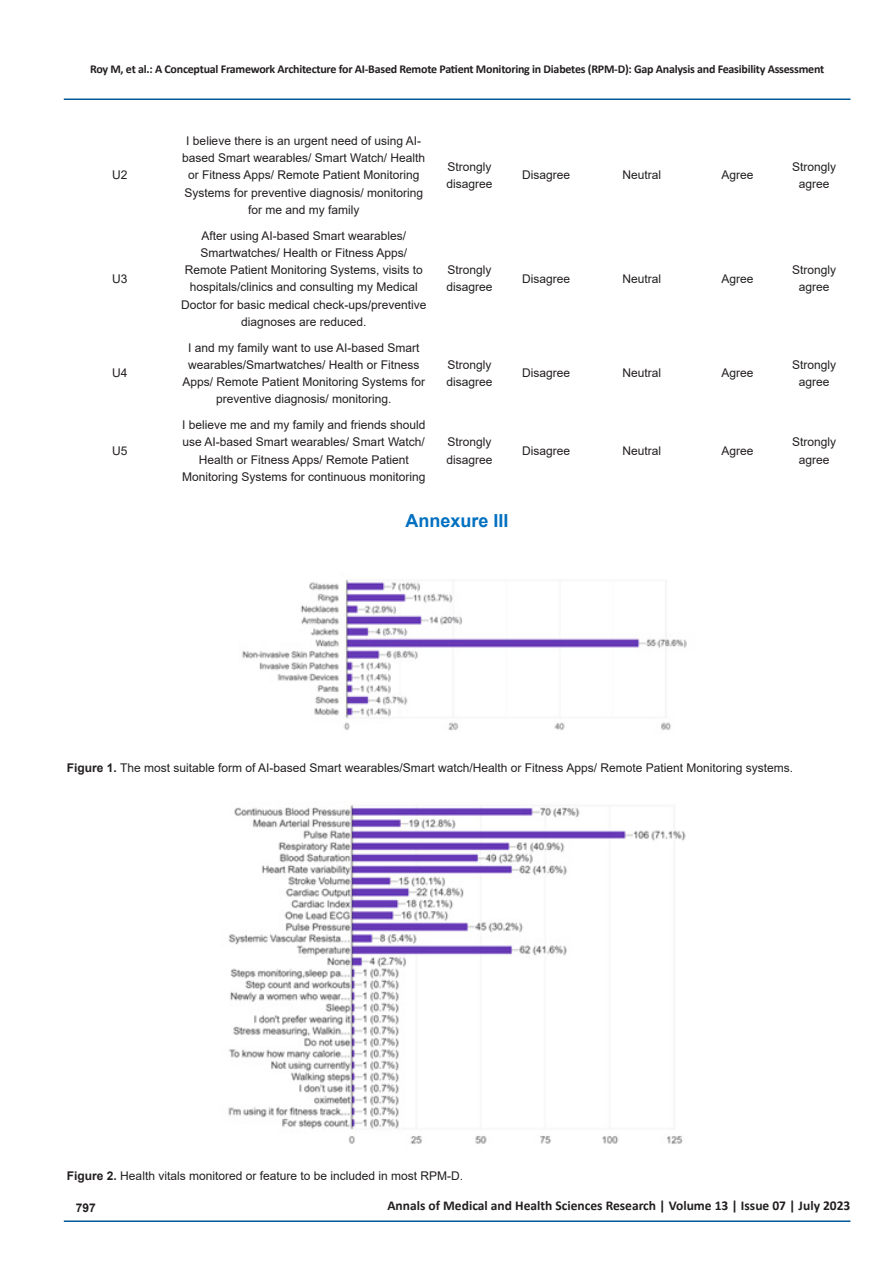
<style>
.page{position:relative;width:893px;height:1263px;background:#fff}
.page>*{position:absolute;margin:0;border:0;box-sizing:border-box;transform-origin:0 0}
.Heading_1{font:700 18px "Arial";color:#0070c0}
.t1{font:700 13.5px "Calibri";color:#231f20}
.No_Spacing{font:12px/17.2px "Arial";color:#231f20;text-align:center}
.t2{font:700 12px "Calibri";letter-spacing:-.02em;color:#231f20}
.t3{font:700 12px "Arial";color:#231f20}
.s1{font-weight:700}
</style>
<div class="page">
<hr style="left:64px;top:1220px;width:786px;height:2px;background:#005996">
<hr style="left:64px;top:99px;width:786px;height:1px;background:#005996">
<img style="left:242px;top:580px;width:445px;height:150px">
<img style="left:228px;top:805px;width:458px;height:339px">
<p class="t2" style="left:90px;top:60px;width:736px">Roy M, et al.: A Conceptual Framework Architecture for AI-Based Remote Patient Monitoring in Diabetes (RPM-D): Gap Analysis and Feasibility Assessment</p>
<p class="No_Spacing" style="left:112px;top:166px;width:17px">U2</p>
<p class="No_Spacing" style="left:112px;top:270px;width:17px">U3</p>
<p class="No_Spacing" style="left:112px;top:364px;width:17px">U4</p>
<p class="No_Spacing" style="left:112px;top:442px;width:17px">U5</p>
<p class="No_Spacing" style="left:182px;top:132px;width:244px">I believe there is an urgent need of using AI&shy;based Smart wearables/ Smart Watch/ Health or Fitness Apps/ Remote Patient Monitoring Systems for preventive diagnosis/ monitoring for me and my family</p>
<p class="No_Spacing" style="left:181px;top:227px;width:247px">After using AI-based Smart wearables/ Smartwatches/ Health or Fitness Apps/ Remote Patient Monitoring Systems, visits to hospitals/clinics and consulting my Medical Doctor for basic medical check-ups/preventive diagnoses are reduced.</p>
<p class="No_Spacing" style="left:182px;top:339px;width:244px">I and my family want to use AI-based Smart wearables/Smartwatches/ Health or Fitness Apps/ Remote Patient Monitoring Systems for preventive diagnosis/ monitoring.</p>
<p class="No_Spacing" style="left:182px;top:416px;width:245px">I believe me and my family and friends should use AI-based Smart wearables/ Smart Watch/ Health or Fitness Apps/ Remote Patient Monitoring Systems for continuous monitoring</p>
<p class="No_Spacing" style="left:447px;top:158px;width:48px;text-align:left">Strongly disagree</p>
<p class="No_Spacing" style="left:522px;top:166px;width:50px">Disagree</p>
<p class="No_Spacing" style="left:622px;top:166px;width:40px">Neutral</p>
<p class="No_Spacing" style="left:721px;top:166px;width:34px">Agree</p>
<p class="No_Spacing" style="left:792px;top:158px;width:46px">Strongly agree</p>
<p class="No_Spacing" style="left:447px;top:261px;width:48px;text-align:left">Strongly disagree</p>
<p class="No_Spacing" style="left:522px;top:270px;width:50px">Disagree</p>
<p class="No_Spacing" style="left:622px;top:270px;width:40px">Neutral</p>
<p class="No_Spacing" style="left:721px;top:270px;width:34px">Agree</p>
<p class="No_Spacing" style="left:792px;top:261px;width:46px">Strongly agree</p>
<p class="No_Spacing" style="left:447px;top:356px;width:48px;text-align:left">Strongly disagree</p>
<p class="No_Spacing" style="left:522px;top:364px;width:50px">Disagree</p>
<p class="No_Spacing" style="left:622px;top:364px;width:40px">Neutral</p>
<p class="No_Spacing" style="left:721px;top:364px;width:34px">Agree</p>
<p class="No_Spacing" style="left:792px;top:356px;width:46px">Strongly agree</p>
<p class="No_Spacing" style="left:447px;top:433px;width:48px;text-align:left">Strongly disagree</p>
<p class="No_Spacing" style="left:522px;top:442px;width:50px">Disagree</p>
<p class="No_Spacing" style="left:622px;top:442px;width:40px">Neutral</p>
<p class="No_Spacing" style="left:721px;top:442px;width:34px">Agree</p>
<p class="No_Spacing" style="left:792px;top:433px;width:46px">Strongly agree</p>
<p class="Heading_1" style="left:406px;top:508px;width:105px">Annexure III</p>
<p class="No_Spacing" style="left:67px;top:759px;width:728px"><span class="s1">Figure 1.</span> The most suitable form of AI-based Smart wearables/Smart watch/Health or Fitness Apps/ Remote Patient Monitoring systems.</p>
<p class="No_Spacing" style="left:67px;top:1167px;width:398px"><span class="s1">Figure 2.</span> Health vitals monitored or feature to be included in most RPM-D.</p>
<p class="t3" style="left:76px;top:1199px;width:22px">797</p>
<p class="t1" style="left:387px;top:1196px;width:464px">Annals of Medical and Health Sciences Research | Volume 13 | Issue 07 | July 2023</p>
</div>
